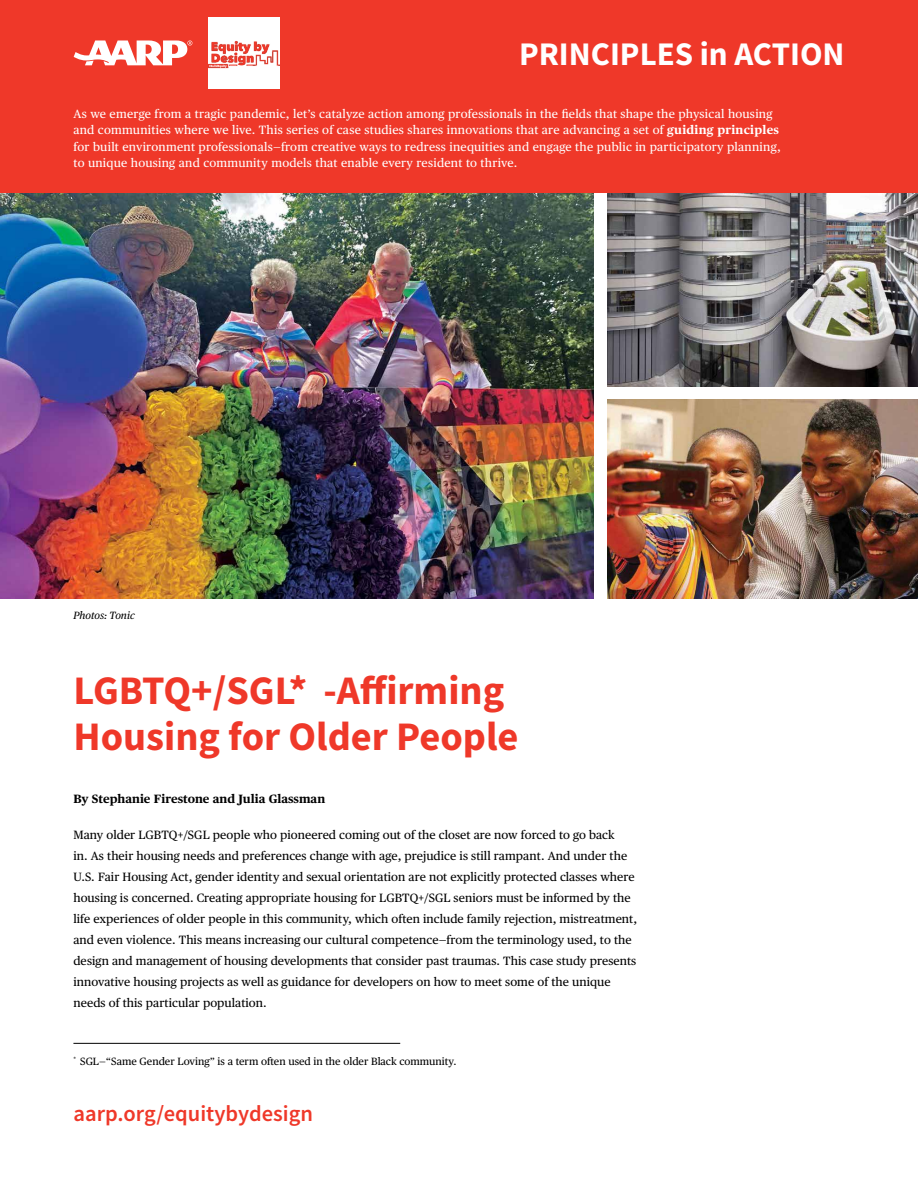
<style>
.page{position:relative;width:918px;height:1188px;background:#fff}
.page>*{position:absolute;margin:0;border:0;box-sizing:border-box;transform-origin:0 0}
.t1{font:700 40.5px/46.5px "Source Sans Pro";color:#ef3829}
.t2{font:700 33px "Source Sans Pro";color:#fff}
.t3{font:600 22.5px "Source Sans Pro";color:#ef3829}
.t4{font:12px/21px "Publico Text";letter-spacing:.005em;color:#000}
.t5{font:12px/16.5px "Publico Text";letter-spacing:.02em;color:#fff}
.t6{font:700 12px "Publico Text";color:#000}
.t7{font:10.5px "Publico Text";color:#000}
.t8{font:italic 10.5px "Publico Text";color:#000}
.s1{font-weight:700}
</style>
<div class="page">
<img style="left:0;top:192px;width:594px;height:406px">
<img style="left:608px;top:192px;width:310px;height:195px">
<img style="left:608px;top:400px;width:310px;height:198px">
<div style="left:0;top:0;width:918px;height:192px;background:#ef3829"></div>
<svg style="left:74px;top:40px;width:118px;height:25px"></svg>
<img style="left:209px;top:17px;width:71px;height:71px">
<hr style="left:73px;top:1043px;width:327px;height:1px;background:#000">
<h2 class="t2" style="left:519px;top:32px;width:327px">PRINCIPLES in ACTION</h2>
<p class="t5" style="left:73px;top:104px;width:709px">As we emerge from a tragic pandemic, let’s catalyze action among professionals in the fields that shape the physical housing and communities where we live. This series of case studies shares innovations that are advancing a set of <span class="s1">guiding principles </span>for built environment professionals—from creative ways to redress inequities and engage the public in participatory planning, to unique housing and community models that enable every resident to thrive.</p>
<p class="t8" style="left:73px;top:608px;width:63px">Photos: Tonic</p>
<h1 class="t1" style="left:74px;top:666px;width:447px">LGBTQ+/SGL* -Affirming<br>Housing for Older People</h1>
<p class="t6" style="left:74px;top:790px;width:253px">By Stephanie Firestone and Julia Glassman</p>
<p class="t4" style="left:73px;top:823px;width:565px">Many older LGBTQ+/SGL people who pioneered coming out of the closet are now forced to go back<br>in. As their housing needs and preferences change with age, prejudice is still rampant. And under the U.S. Fair Housing Act, gender identity and sexual orientation are not explicitly protected classes where housing is concerned. Creating appropriate housing for LGBTQ+/SGL seniors must be informed by the life experiences of older people in this community, which often include family rejection, mistreatment, and even violence. This means increasing our cultural competence—from the terminology used, to the design and management of housing developments that consider past traumas. This case study presents innovative housing projects as well as guidance for developers on how to meet some of the unique needs of this particular population.</p>
<p class="t7" style="left:73px;top:1053px;width:385px"><sup>*</sup> SGL—“Same Gender Loving” is a term often used in the older Black community.</p>
<h3 class="t3" style="left:74px;top:1098px;width:241px">aarp.org/equitybydesign</h3>
</div>
